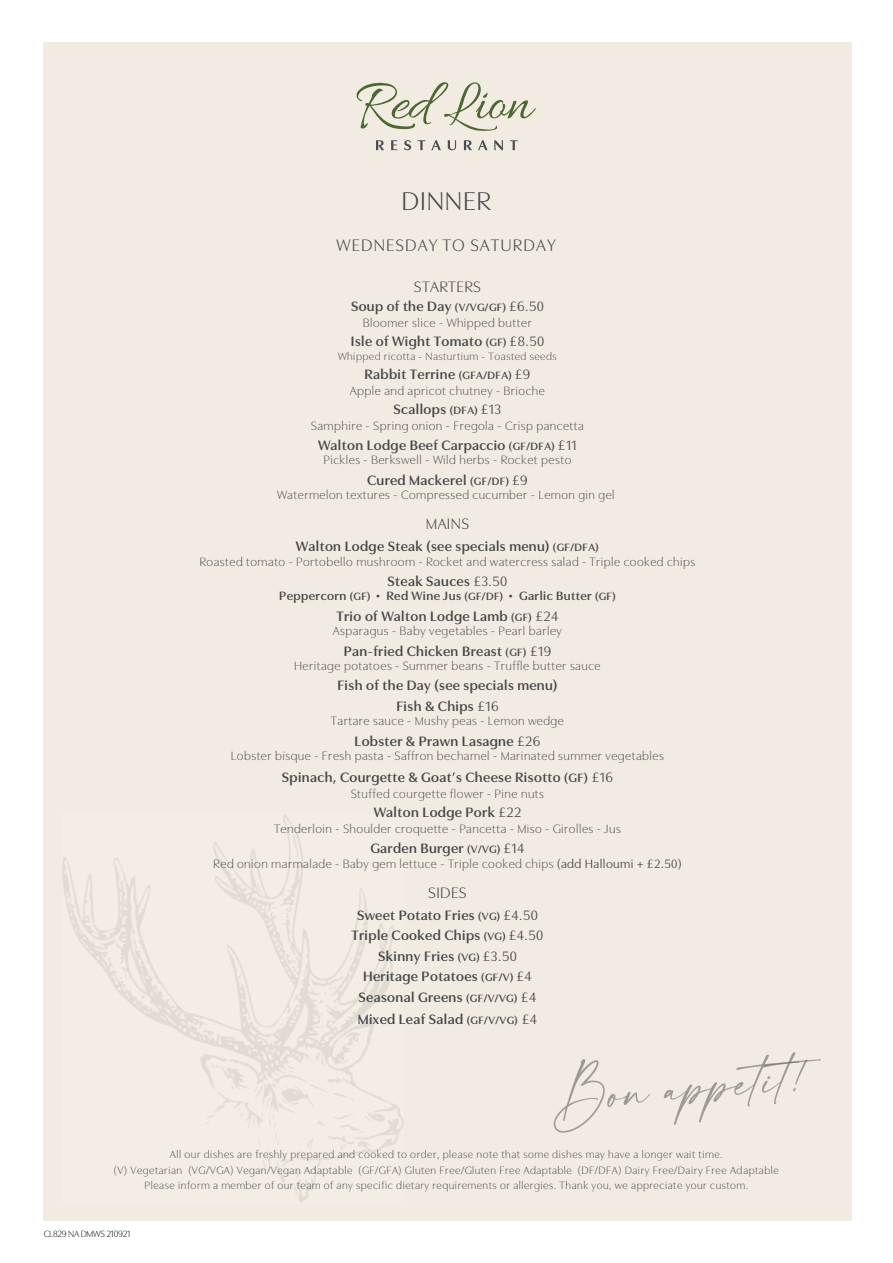
<style>
.page{position:relative;width:893px;height:1263px;background:#fff}
.page>*{position:absolute;margin:0;border:0;box-sizing:border-box;transform-origin:0 0}
.t1{font:26.85px "Utile Display";letter-spacing:.03em;color:#444749}
.t2{font:17.4px "Utile Display";letter-spacing:.065em;color:#444749}
.t3{font:15.75px "Utile Display";letter-spacing:.025em;color:#444749}
.t4{font:600 14.25px/20.5px "Utile Display";letter-spacing:.03em;color:#444749;text-align:center}
.t5{font:300 12.6px "Utile Display";letter-spacing:.04em;color:#444749}
.t6{font:600 12.6px "Utile Display";letter-spacing:.035em;color:#444749}
.t7{font:300 11.1px/15.8px "Utile Display";letter-spacing:.045em;color:#444749;text-align:center}
.t8{font:300 9.45px "Utile Display";letter-spacing:-.03em;color:#000}
.s1{font-size:11.1px}
.s2{font-weight:400}
.s3{font-size:12.6px}
</style>
<div class="page">
<div style="left:43px;top:42px;width:808px;height:1179px;background:#f2ebe1"></div>
<svg style="left:376px;top:140px;width:8px;height:10px"></svg>
<svg style="left:391px;top:140px;width:6px;height:10px"></svg>
<svg style="left:404px;top:140px;width:7px;height:10px"></svg>
<svg style="left:418px;top:140px;width:7px;height:10px"></svg>
<svg style="left:431px;top:140px;width:10px;height:10px"></svg>
<svg style="left:448px;top:140px;width:8px;height:10px"></svg>
<svg style="left:464px;top:140px;width:8px;height:10px"></svg>
<svg style="left:478px;top:140px;width:9px;height:10px"></svg>
<svg style="left:494px;top:140px;width:9px;height:10px"></svg>
<svg style="left:510px;top:140px;width:8px;height:10px"></svg>
<svg style="left:357px;top:82px;width:179px;height:49px"></svg>
<img style="left:553px;top:1059px;width:84px;height:74px">
<img style="left:637px;top:1064px;width:125px;height:61px">
<img style="left:762px;top:1052px;width:59px;height:52px">
<p class="t1" style="left:401px;top:180px;width:91px">DINNER</p>
<p class="t2" style="left:337px;top:232px;width:221px">WEDNESDAY TO SATURDAY</p>
<p class="t3" style="left:414px;top:274px;width:68px">STARTERS</p>
<p class="t4" style="left:351px;top:294px;width:194px">Soup of the Day <span class="s1">(V/VG/GF)</span> <span class="s2">£6.50</span></p>
<p class="t5" style="left:363px;top:313px;width:170px">Bloomer slice - Whipped butter</p>
<p class="t4" style="left:351px;top:329px;width:195px">Isle of Wight Tomato <span class="s1">(GF)</span> <span class="s2">£8.50</span></p>
<p class="t7" style="left:338px;top:347px;width:220px">Whipped ricotta - Nasturtium - Toasted seeds</p>
<p class="t4" style="left:364px;top:363px;width:168px">Rabbit Terrine <span class="s1">(GFA/DFA)</span> <span class="s2">£9</span></p>
<p class="t5" style="left:350px;top:381px;width:197px">Apple and apricot chutney - Brioche</p>
<p class="t4" style="left:394px;top:397px;width:109px">Scallops <span class="s1">(DFA)</span> <span class="s2">£13</span></p>
<p class="t5" style="left:311px;top:415px;width:275px">Samphire - Spring onion - Fregola - Crisp pancetta</p>
<p class="t4" style="left:318px;top:433px;width:260px">Walton Lodge Beef Carpaccio <span class="s1">(GF/DFA)</span> <span class="s2">£11</span></p>
<p class="t5" style="left:323px;top:450px;width:249px">Pickles - Berkswell - Wild herbs - Rocket pesto</p>
<p class="t4" style="left:367px;top:468px;width:162px">Cured Mackerel <span class="s1">(GF/DF)</span> <span class="s2">£9</span></p>
<p class="t5" style="left:277px;top:485px;width:339px">Watermelon textures - Compressed cucumber - Lemon gin gel</p>
<p class="t3" style="left:426px;top:512px;width:45px">MAINS</p>
<p class="t4" style="left:296px;top:535px;width:304px">Walton Lodge Steak (see specials menu) <span class="s1">(GF/DFA)</span></p>
<p class="t5" style="left:199px;top:552px;width:497px">Roasted tomato - Portobello mushroom - Rocket and watercress salad - Triple cooked chips</p>
<p class="t4" style="left:388px;top:570px;width:121px">Steak Sauces <span class="s2">£3.50</span></p>
<p class="t6" style="left:279px;top:586px;width:338px">Peppercorn <span class="s1">(GF)</span> • Red Wine Jus <span class="s1">(GF/DF)</span> • Garlic Butter <span class="s1">(GF)</span></p>
<p class="t4" style="left:336px;top:605px;width:223px">Trio of Walton Lodge Lamb <span class="s1">(GF)</span> <span class="s2">£24</span></p>
<p class="t5" style="left:333px;top:621px;width:231px">Asparagus - Baby vegetables - Pearl barley</p>
<p class="t4" style="left:344px;top:639px;width:209px">Pan-fried Chicken Breast <span class="s1">(GF)</span> <span class="s2">£19</span></p>
<p class="t5" style="left:294px;top:656px;width:308px">Heritage potatoes - Summer beans - Truffle butter sauce</p>
<p class="t4" style="left:337px;top:674px;width:222px">Fish of the Day (see specials menu)<br>Fish &amp; Chips <span class="s2">£16</span></p>
<p class="t5" style="left:331px;top:711px;width:234px">Tartare sauce - Mushy peas - Lemon wedge</p>
<p class="t4" style="left:355px;top:729px;width:187px">Lobster &amp; Prawn Lasagne <span class="s2">£26</span></p>
<p class="t5" style="left:231px;top:746px;width:434px">Lobster bisque - Fresh pasta - Saffron bechamel - Marinated summer vegetables</p>
<p class="t4" style="left:282px;top:766px;width:333px">Spinach, Courgette &amp; Goat’s Cheese Risotto <span class="s3">(GF)</span> <span class="s2">£16</span></p>
<p class="t5" style="left:351px;top:784px;width:195px">Stuffed courgette flower - Pine nuts</p>
<p class="t4" style="left:374px;top:801px;width:149px">Walton Lodge Pork <span class="s2">£22</span></p>
<p class="t5" style="left:274px;top:819px;width:348px">Tenderloin - Shoulder croquette - Pancetta - Miso - Girolles - Jus</p>
<p class="t4" style="left:370px;top:837px;width:156px">Garden Burger <span class="s1">(V/VG)</span> <span class="s2">£14</span></p>
<p class="t5" style="left:213px;top:853px;width:470px">Red onion marmalade - Baby gem lettuce - Triple cooked chips <span class="s2">(add Halloumi + £2.50)</span></p>
<p class="t3" style="left:428px;top:880px;width:40px">SIDES</p>
<p class="t4" style="left:351px;top:903px;width:193px">Sweet Potato Fries <span class="s1">(VG)</span> <span class="s2">£4.50<br></span>Triple Cooked Chips <span class="s1">(VG)</span> <span class="s2">£4.50<br></span>Skinny Fries <span class="s1">(VG)</span> <span class="s2">£3.50<br></span>Heritage Potatoes <span class="s1">(GF/V)</span> <span class="s2">£4<br></span>Seasonal Greens <span class="s1">(GF/V/VG)</span> <span class="s2">£4</span></p>
<p class="t4" style="left:358px;top:1008px;width:181px">Mixed Leaf Salad <span class="s1">(GF/V/VG)</span> <span class="s2">£4</span></p>
<p class="t7" style="left:114px;top:1145px;width:666px">All our dishes are freshly prepared and cooked to order, please note that some dishes may have a longer wait time.<br>(V) Vegetarian (VG/VGA) Vegan/Vegan Adaptable (GF/GFA) Gluten Free/Gluten Free Adaptable (DF/DFA) Dairy Free/Dairy Free Adaptable<br>Please inform a member of our team of any specific dietary requirements or allergies. Thank you, we appreciate your custom.</p>
<p class="t8" style="left:44px;top:1226px;width:88px">CL829 NA DMWS 210921</p>
</div>
